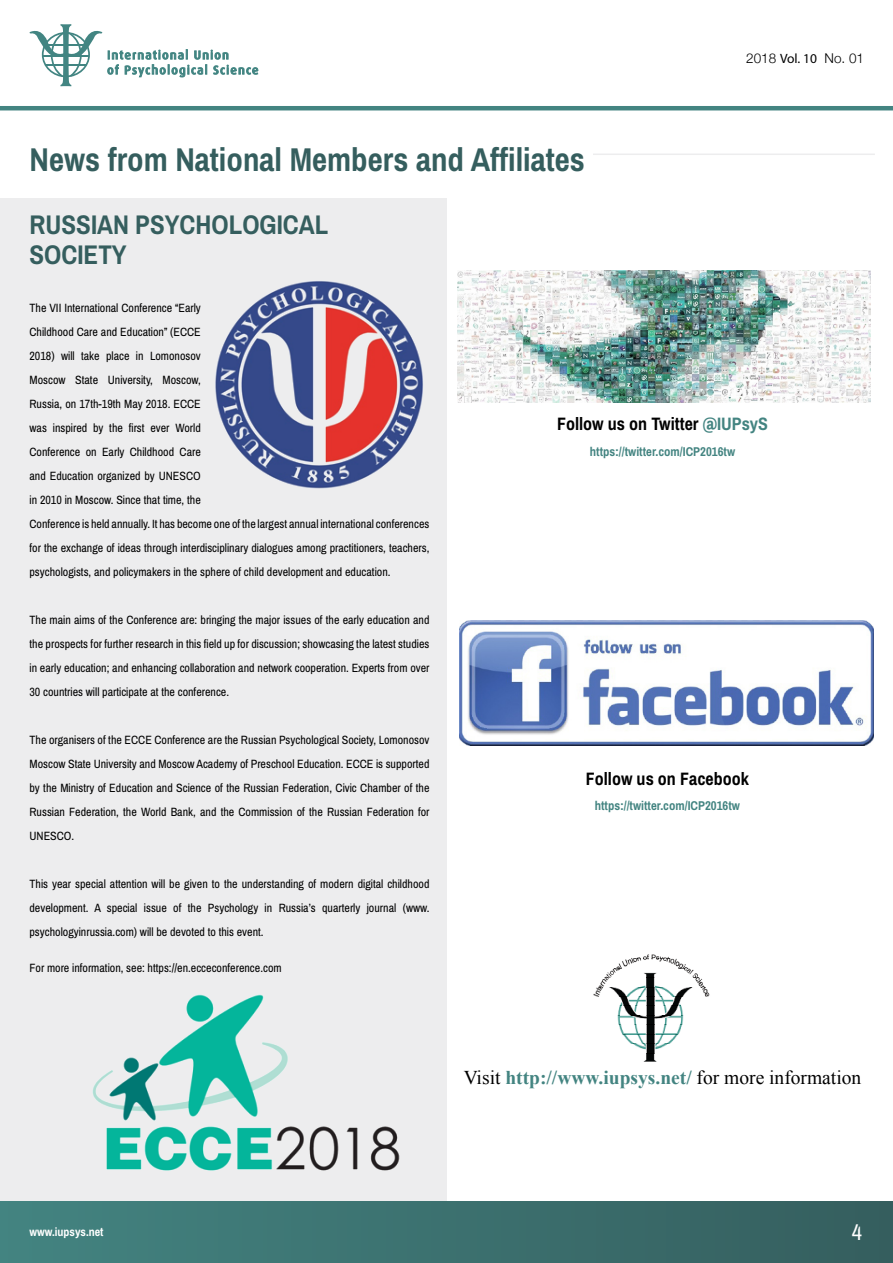
<style>
.page{position:relative;width:893px;height:1263px;background:#fff}
.page>*{position:absolute;margin:0;border:0;box-sizing:border-box;transform-origin:0 0}
.t1{font:700 33px "Archivo Narrow";color:#355e5e}
.t2{font:700 27px/30px "Archivo Narrow";color:#355e5e}
.t3{font:22.5px "Archivo Narrow";color:#fff}
.t4{font:19.5px "Times New Roman";color:#000}
.t5{font:700 18px "Archivo Narrow";color:#000}
.t6{font:300 13.5px "Helvetica Neue";color:#000}
.t7{font:700 12.75px "Archivo Narrow";color:#438481}
.t8{font:12px/24px "Archivo Narrow";color:#000;text-align:justify}
.t9{font:700 12px "Archivo Narrow";color:#fff}
.s1{font-family:"Myriad Pro";font-weight:400}
.s2{color:#438481}
.s3{font-weight:700;color:#438481}
</style>
<div class="page">
<div style="left:0;top:1201px;width:893px;height:62px;background:linear-gradient(to right,#438481,#355e5e)"></div>
<hr style="left:0;top:106px;width:893px;height:4px;background:#438481">
<div style="left:0;top:199px;width:446px;height:1002px;background:#ededee"></div>
<svg style="left:29px;top:24px;width:230px;height:62px"></svg>
<hr style="left:335px;top:154px;width:540px;height:1px;background:#ededee">
<div style="left:30px;top:131px;width:563px;height:49px;background:#fff"></div>
<img style="left:215px;top:281px;width:208px;height:208px">
<img style="left:92px;top:994px;width:308px;height:177px">
<img style="left:457px;top:270px;width:414px;height:133px">
<img style="left:459px;top:621px;width:414px;height:124px">
<img style="left:593px;top:954px;width:117px;height:108px">
<h1 class="t1" style="left:30px;top:139px;width:557px">News from National Members and Affiliates</h1>
<p class="t6" style="left:746px;top:48px;width:119px">2018 <span class="s1">Vol. 10</span> No. 01</p>
<h2 class="t2" style="left:30px;top:209px;width:300px;text-indent:68px">an Psychological<br>Soci ety</h2>
<p class="t8" style="left:30px;top:296px;width:401px;text-align:left">The VII International Conference “Early<br>Childhood Care and Education” (ECCE<br>2018) will take place in Lomonosov<br>Moscow State University, Moscow,<br>Russia, on 17th-19th May 2018. ECCE<br>was inspired by the first ever World<br>Conference on Early Childhood Care<br>and Education organized by UNESCO<br>in 2010 in Moscow. Since that time, the<br>Conference is held annually. It has become one of the largest annual international conferences for the exchange of ideas through interdisciplinary dialogues among practitioners, teachers, psychologists, and policymakers in the sphere of child development and education.</p>
<p class="t8" style="left:30px;top:608px;width:401px">The main aims of the Conference are: bringing the major issues of the early education and the prospects for further research in this field up for discussion; showcasing the latest studies in early education; and enhancing collaboration and network cooperation. Experts from over 30 countries will participate at the conference.</p>
<p class="t8" style="left:30px;top:728px;width:401px">The organisers of the ECCE Conference are the Russian Psychological Society, Lomonosov Moscow State University and Moscow Academy of Preschool Education. ECCE is supported by the Ministry of Education and Science of the Russian Federation, Civic Chamber of the Russian Federation, the World Bank, and the Commission of the Russian Federation for UNESCO.</p>
<p class="t8" style="left:30px;top:872px;width:401px">This year special attention will be given to the understanding of modern digital childhood development. A special issue of the Psychology in Russia’s quarterly journal (www. psychologyinrussia.com) will be devoted to this event.</p>
<p class="t8" style="left:30px;top:956px;width:254px">For more information, see: https://en.ecceconference.com</p>
<h2 class="t2" style="left:30px;top:209px;width:30px">Russi</h2>
<h3 class="t5" style="left:557px;top:413px;width:212px">Follow us on Twitter <span class="s2">@IUPsyS</span></h3>
<p class="t7" style="left:590px;top:444px;width:147px">https://twitter.com/ICP2016tw</p>
<h3 class="t5" style="left:586px;top:768px;width:165px">Follow us on Facebook</h3>
<p class="t7" style="left:595px;top:798px;width:147px">https://twitter.com/ICP2016tw</p>
<h3 class="t4" style="left:464px;top:1064px;width:399px">Visit <span class="s3">http://www.iupsys.net/</span> for more information</h3>
<p class="t9" style="left:30px;top:1224px;width:76px">www.iupsys.net</p>
<h3 class="t3" style="left:852px;top:1218px;width:12px">4</h3>
</div>
